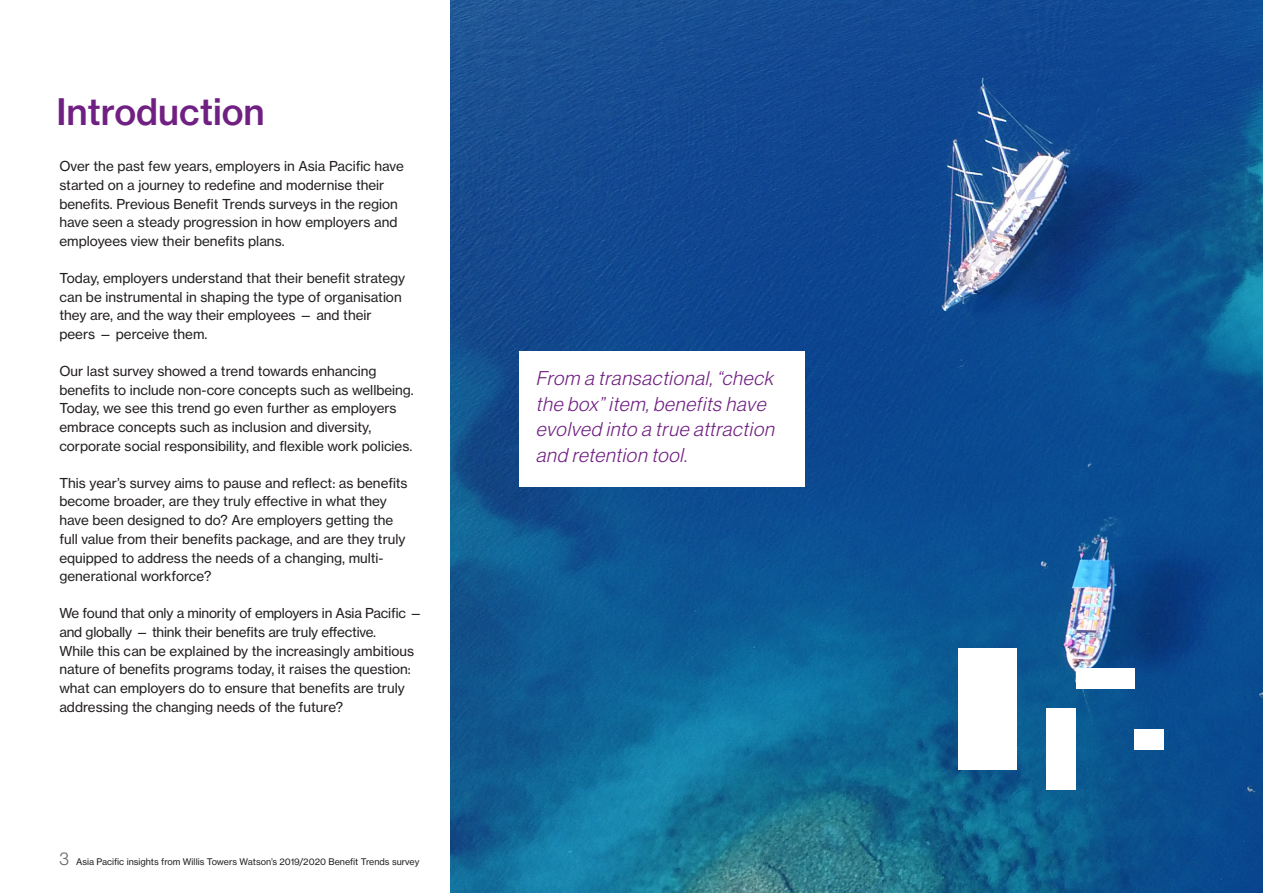
<style>
.page{position:relative;width:1263px;height:893px;background:#fff}
.page>*{position:absolute;margin:0;border:0;box-sizing:border-box;transform-origin:0 0}
.Headline_1__24_27_Me{font:36px "N Haas Grotesk TX Std 65 Md";color:#702082}
.Callout_1__13pt_ligh{font:italic 19.5px/25.5px "N Haas Grotesk DS Std 45 Lt";color:#702082}
.Body_text_black{font:13.5px/18.8px "N Haas Grotesk TX Std 55 Rg";color:#231f20}
.t1{font:9px "N Haas Grotesk TX Std 55 Rg";color:#231f20}
.s1{font-family:"N Haas Grotesk DS Std 45 Lt";font-size:18px;color:#63666a}
</style>
<div class="page">
<img style="left:450px;top:0;width:813px;height:893px">
<div style="left:1076px;top:668px;width:58px;height:21px;background:#fff"></div>
<div style="left:958px;top:648px;width:59px;height:122px;background:#fff"></div>
<div style="left:1046px;top:709px;width:30px;height:81px;background:#fff"></div>
<div style="left:1134px;top:729px;width:30px;height:20px;background:#fff"></div>
<div style="left:519px;top:351px;width:285px;height:135px;background:#fff"></div>
<p class="Headline_1__24_27_Me" style="left:56px;top:90px;width:210px">Introduction</p>
<p class="Body_text_black" style="left:59px;top:157px;width:346px">Over the past few years, employers in Asia Pacific have started on a journey to redefine and modernise their benefits. Previous Benefit Trends surveys in the region have seen a steady progression in how employers and employees view their benefits plans.</p>
<p class="Body_text_black" style="left:59px;top:268px;width:347px">Today, employers understand that their benefit strategy can be instrumental in shaping the type of organisation they are, and the way their employees — and their peers — perceive them.</p>
<p class="Body_text_black" style="left:59px;top:361px;width:356px">Our last survey showed a trend towards enhancing benefits to include non-core concepts such as wellbeing.<br>Today, we see this trend go even further as employers embrace concepts such as inclusion and diversity, corporate social responsibility, and flexible work policies.</p>
<p class="Body_text_black" style="left:59px;top:473px;width:350px">This year’s survey aims to pause and reflect: as benefits become broader, are they truly effective in what they have been designed to do? Are employers getting the full value from their benefits package, and are they truly equipped to address the needs of a changing, multi&shy;generational workforce?</p>
<p class="Body_text_black" style="left:59px;top:604px;width:365px">We found that only a minority of employers in Asia Pacific — and globally — think their benefits are truly effective.<br>While this can be explained by the increasingly ambitious nature of benefits programs today, it raises the question: what can employers do to ensure that benefits are truly addressing the changing needs of the future?</p>
<p class="t1" style="left:59px;top:857px;width:361px"><span class="s1">3</span> Asia Pacific insights from Willis Towers Watson’s 2019/2020 Benefit Trends survey</p>
<p class="Callout_1__13pt_ligh" style="left:536px;top:366px;width:244px">From a transactional,“check the box”item,benefits have evolved into a true attraction and retention tool.</p>
</div>
